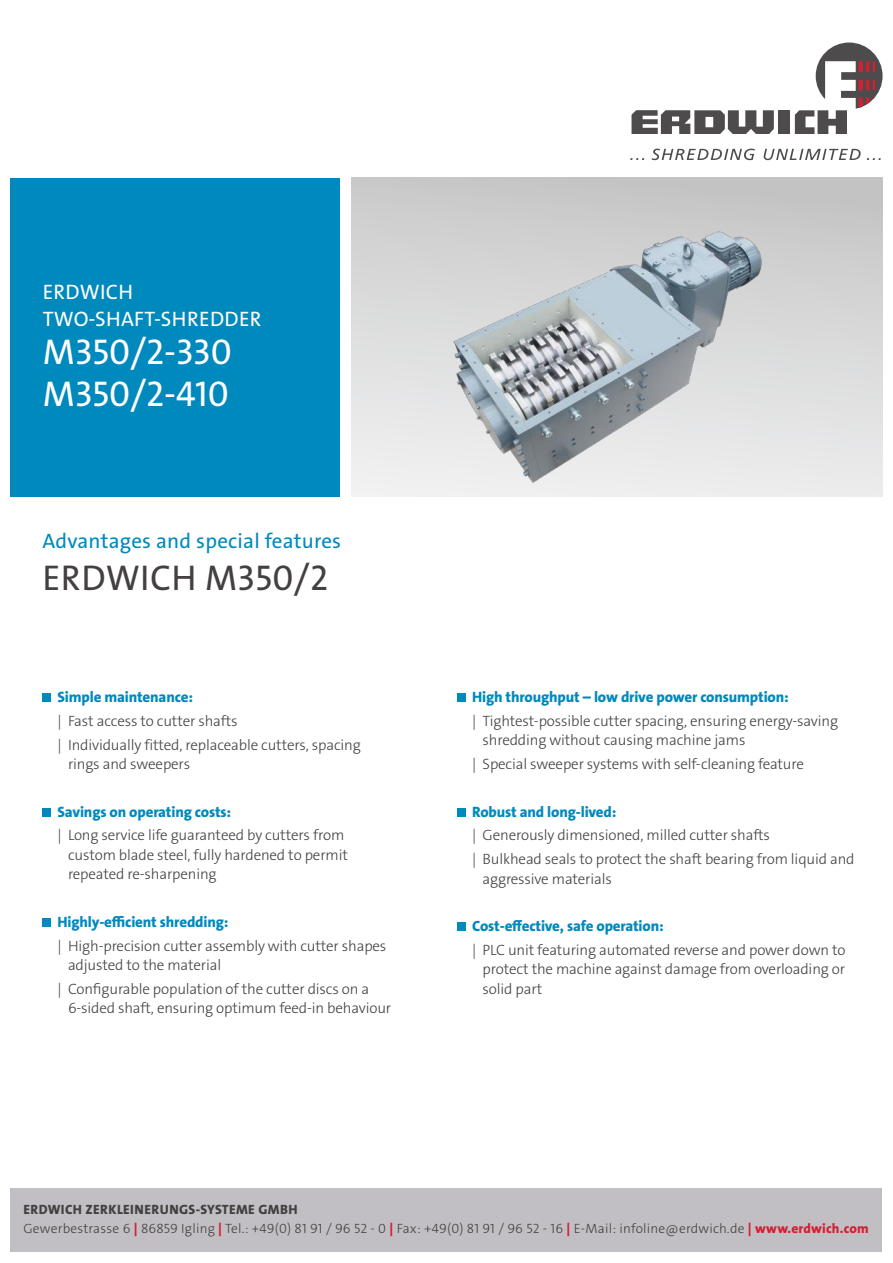
<style>
.page{position:relative;width:893px;height:1263px;background:#fff}
.page>*{position:absolute;margin:0;border:0;box-sizing:border-box;transform-origin:0 0}
.t1{font:36px/42px "The Sans LP5 Plain";color:#fff}
.t2{font:36px "The Sans LP5 Plain";letter-spacing:.01em;color:#444041}
.t3{font:21px "The Sans LP5 Plain";letter-spacing:.01em;color:#0089bd}
.t4{font:21px/27px "The Sans LP5 Plain";letter-spacing:.015em;color:#fff}
.t5{font:15px/19.5px "The Sans LP3 Lig";letter-spacing:-.01em;color:#444041}
.t6{font:15px "The Sans LP8 Ex Bld";letter-spacing:-.01em;color:#0089bd}
.t7{font:13.5px "The Sans LP3 Lig";letter-spacing:.015em;color:#444041}
.t8{font:13.5px "The Sans LP8 Ex Bld";letter-spacing:.03em;color:#444041}
.s1{font-family:"The Sans LP8 Ex Bld";color:#d12031}
</style>
<div class="page">
<div style="left:351px;top:178px;width:531px;height:318px;background:linear-gradient(to bottom,#c6c6c7,#f0f0f1)"></div>
<div style="left:816px;top:43px;width:66px;height:66px;background:#4e4b4c;border-radius:50%"></div>
<svg style="left:631px;top:110px;width:143px;height:24px"></svg>
<div style="left:779px;top:110px;width:11px;height:24px;background:#4e4b4c"></div>
<svg style="left:795px;top:61px;width:80px;height:73px"></svg>
<svg style="left:630px;top:149px;width:251px;height:11px"></svg>
<div style="left:10px;top:178px;width:330px;height:318px;background:#0089bd"></div>
<img style="left:438px;top:218px;width:371px;height:278px">
<div style="left:11px;top:1188px;width:871px;height:64px;background:#c2bfc4"></div>
<div style="left:43px;top:694px;width:8px;height:8px;background:#0089bd"></div>
<div style="left:43px;top:808px;width:8px;height:9px;background:#0089bd"></div>
<div style="left:43px;top:918px;width:8px;height:9px;background:#0089bd"></div>
<div style="left:457px;top:694px;width:9px;height:8px;background:#0089bd"></div>
<div style="left:457px;top:808px;width:9px;height:9px;background:#0089bd"></div>
<div style="left:457px;top:923px;width:9px;height:8px;background:#0089bd"></div>
<h2 class="t4" style="left:43px;top:279px;width:220px">ERDWICH<br>TWO-SHAFT-SHREDDER</h2>
<h1 class="t1" style="left:43px;top:331px;width:190px">M350/2-330<br>M350/2-410</h1>
<h2 class="t3" style="left:43px;top:528px;width:300px">Advantages and special features</h2>
<h1 class="t2" style="left:43px;top:555px;width:287px">ERDWICH M350/2</h1>
<p class="t6" style="left:58px;top:687px;width:137px">Simple maintenance:</p>
<p class="t5" style="left:58px;top:709px;width:305px;line-height:23.7px">| Fast access to cutter shafts<br>| Individually fitted, replaceable cutters, spacing</p>
<p class="t5" style="left:68px;top:754px;width:124px">rings and sweepers</p>
<p class="t6" style="left:58px;top:802px;width:175px">Savings on operating costs:</p>
<p class="t5" style="left:68px;top:826px;width:281px;text-indent:-10px">| Long service life guaranteed by cutters from custom blade steel, fully hardened to permit repeated re-sharpening</p>
<p class="t6" style="left:58px;top:912px;width:172px">Highly-efficient shredding:</p>
<p class="t5" style="left:68px;top:936px;width:320px;text-indent:-10px">| High-precision cutter assembly with cutter shapes adjusted to the material</p>
<p class="t5" style="left:68px;top:979px;width:325px;text-indent:-10px">| Configurable population of the cutter discs on a<br>6-sided shaft, ensuring optimum feed-in behaviour</p>
<p class="t6" style="left:472px;top:687px;width:318px">High throughput – low drive power consumption:</p>
<p class="t5" style="left:483px;top:711px;width:357px;text-indent:-10px">| Tightest-possible cutter spacing, ensuring energy-saving shredding without causing machine jams</p>
<p class="t5" style="left:472px;top:754px;width:333px">| Special sweeper systems with self-cleaning feature</p>
<p class="t6" style="left:472px;top:802px;width:146px">Robust and long-lived:</p>
<p class="t5" style="left:472px;top:824px;width:384px;line-height:23.7px">| Generously dimensioned, milled cutter shafts<br>| Bulkhead seals to protect the shaft bearing from liquid and</p>
<p class="t5" style="left:483px;top:869px;width:131px">aggressive materials</p>
<p class="t6" style="left:472px;top:916px;width:193px">Cost-effective, safe operation:</p>
<p class="t5" style="left:483px;top:940px;width:364px;text-align:justify;text-indent:-10px">| PLC unit featuring automated reverse and power down to protect the machine against damage from overloading or solid part</p>
<p class="t8" style="left:23px;top:1200px;width:276px">ERDWICH ZERKLEINERUNGS-SYSTEME GMBH</p>
<p class="t7" style="left:23px;top:1220px;width:847px">Gewerbestrasse 6 <span class="s1">|</span> 86859 Igling <span class="s1">|</span> Tel.: +49(0) 81 91 / 96 52 - 0 <span class="s1">|</span> Fax: +49(0) 81 91 / 96 52 - 16 <span class="s1">|</span> E-Mail: infoline@erdwich.de <span class="s1">| www.erdwich.com</span></p>
</div>
